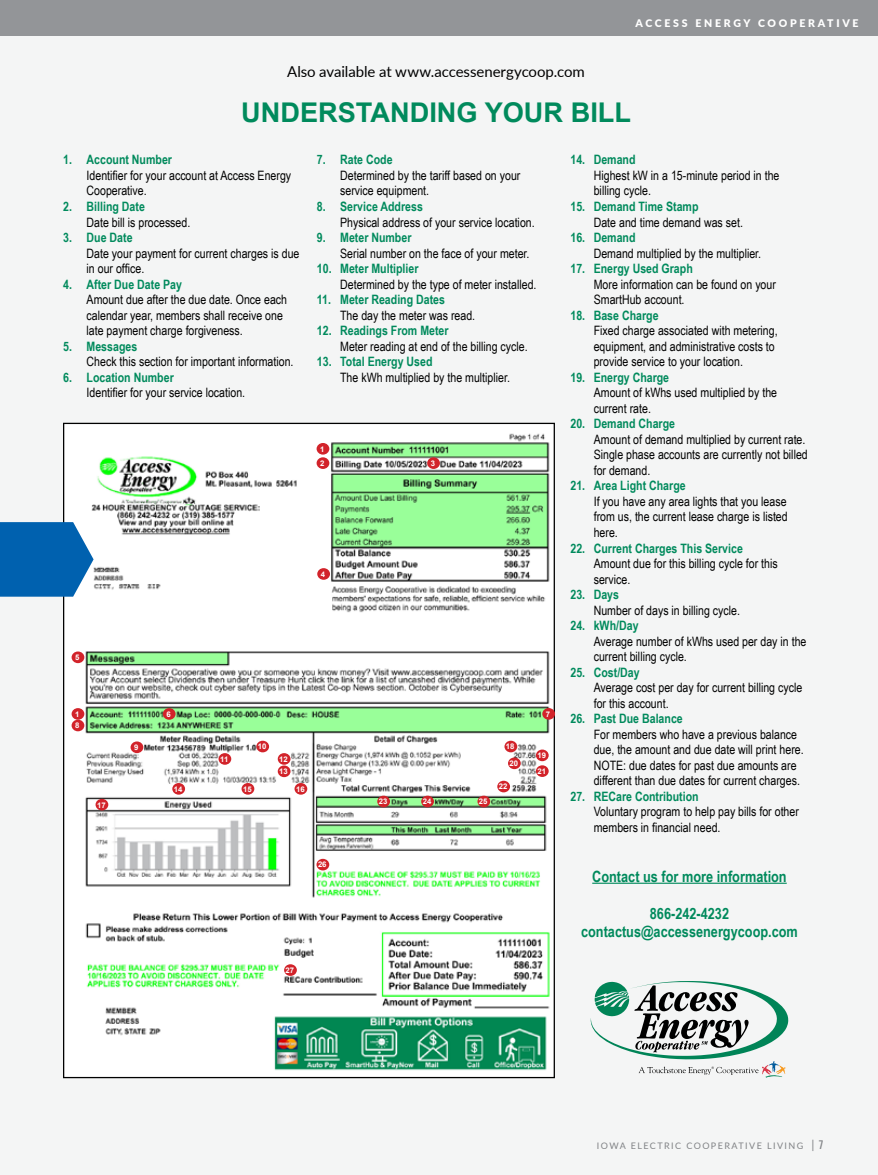
<style>
.page{position:relative;width:878px;height:1175px;background:#fff}
.page>*{position:absolute;margin:0;border:0;box-sizing:border-box;transform-origin:0 0}
.t1{font:700 27.15px "Arial";color:#008a5c}
.t2{font:700 15.45px/18.6px "Arial Narrow";color:#008a5c;text-align:center}
.t3{font:15px "Lato";letter-spacing:-.005em;color:#000}
.t4{font:12.9px/15.5px "Arial Narrow";color:#000}
.t5{font:700 12.9px "Arial Narrow";color:#008a5c}
.t6{font:900 10.5px "Lato";letter-spacing:.26em;color:#fff}
.t7{font:9px "Lato";letter-spacing:.16em;color:#808285}
.t8{font:700 7.8px/14.4px "Arial";color:#fff}
.s1{font-size:12px}
.s2{font-family:"Univers";font-stretch:ultra-condensed;font-size:12px}
</style>
<div class="page">
<div style="left:0;top:0;width:878px;height:1174px;background:#f4f5f5"></div>
<div style="left:0;top:0;width:878px;height:35px;background:#939598"></div>
<img style="left:65px;top:425px;width:488px;height:651px">
<div style="left:316px;top:443px;width:13px;height:11px;background:#d2232a;border-radius:50%"></div>
<div style="left:316px;top:457px;width:13px;height:12px;background:#d2232a;border-radius:50%"></div>
<div style="left:427px;top:457px;width:13px;height:12px;background:#d2232a;border-radius:50%"></div>
<div style="left:317px;top:568px;width:13px;height:12px;background:#d2232a;border-radius:50%"></div>
<div style="left:72px;top:651px;width:12px;height:12px;background:#d2232a;border-radius:50%"></div>
<div style="left:72px;top:708px;width:12px;height:11px;background:#d2232a;border-radius:50%"></div>
<div style="left:72px;top:719px;width:12px;height:12px;background:#d2232a;border-radius:50%"></div>
<div style="left:163px;top:708px;width:12px;height:11px;background:#d2232a;border-radius:50%"></div>
<div style="left:131px;top:741px;width:12px;height:12px;background:#d2232a;border-radius:50%"></div>
<div style="left:256px;top:740px;width:13px;height:12px;background:#d2232a;border-radius:50%"></div>
<div style="left:218px;top:753px;width:13px;height:11px;background:#d2232a;border-radius:50%"></div>
<div style="left:278px;top:753px;width:12px;height:11px;background:#d2232a;border-radius:50%"></div>
<div style="left:278px;top:765px;width:12px;height:12px;background:#d2232a;border-radius:50%"></div>
<div style="left:294px;top:783px;width:13px;height:11px;background:#d2232a;border-radius:50%"></div>
<div style="left:241px;top:783px;width:13px;height:11px;background:#d2232a;border-radius:50%"></div>
<div style="left:172px;top:783px;width:13px;height:11px;background:#d2232a;border-radius:50%"></div>
<div style="left:95px;top:799px;width:13px;height:11px;background:#d2232a;border-radius:50%"></div>
<div style="left:284px;top:964px;width:13px;height:11px;background:#d2232a;border-radius:50%"></div>
<div style="left:504px;top:740px;width:13px;height:12px;background:#d2232a;border-radius:50%"></div>
<div style="left:536px;top:749px;width:12px;height:12px;background:#d2232a;border-radius:50%"></div>
<div style="left:508px;top:757px;width:12px;height:12px;background:#d2232a;border-radius:50%"></div>
<div style="left:536px;top:765px;width:12px;height:12px;background:#d2232a;border-radius:50%"></div>
<div style="left:497px;top:780px;width:13px;height:12px;background:#d2232a;border-radius:50%"></div>
<div style="left:377px;top:795px;width:13px;height:12px;background:#d2232a;border-radius:50%"></div>
<div style="left:421px;top:795px;width:13px;height:12px;background:#d2232a;border-radius:50%"></div>
<div style="left:477px;top:795px;width:13px;height:12px;background:#d2232a;border-radius:50%"></div>
<div style="left:316px;top:858px;width:13px;height:12px;background:#d2232a;border-radius:50%"></div>
<hr style="left:592px;top:882px;width:194px;height:1px;background:#008a5c">
<div style="left:542px;top:708px;width:13px;height:11px;background:#d2232a;border-radius:50%"></div>
<svg style="left:590px;top:981px;width:198px;height:96px"></svg>
<svg style="left:0;top:522px;width:94px;height:74px;background:#1c72b8"></svg>
<p class="t3" style="left:287px;top:61px;width:299px">Also available at www.accessenergycoop.com</p>
<p class="t6" style="left:635px;top:15px;width:224px">ACCESS ENERGY COOPERATIVE</p>
<h1 class="t1" style="left:241px;top:93px;width:391px">UNDERSTANDING YOUR BILL</h1>
<p class="t5" style="left:570px;top:150px;width:67px">14. Demand</p>
<p class="t4" style="left:593px;top:167px;width:187px">Highest kW in a 15-minute period in the billing cycle.</p>
<p class="t5" style="left:570px;top:197px;width:129px">15. Demand Time Stamp</p>
<p class="t4" style="left:593px;top:214px;width:151px">Date and time demand was set.</p>
<p class="t5" style="left:570px;top:228px;width:67px">16. Demand</p>
<p class="t4" style="left:593px;top:245px;width:169px">Demand multiplied by the multiplier.</p>
<p class="t5" style="left:570px;top:259px;width:124px">17. Energy Used Graph</p>
<p class="t4" style="left:593px;top:276px;width:184px">More information can be found on your<br>SmartHub account.</p>
<p class="t5" style="left:570px;top:305px;width:90px">18. Base Charge</p>
<p class="t4" style="left:593px;top:322px;width:185px">Fixed charge associated with metering, equipment, and administrative costs to provide service to your location.</p>
<p class="t5" style="left:570px;top:367px;width:100px">19. Energy Charge</p>
<p class="t4" style="left:593px;top:384px;width:185px">Amount of kWhs used multiplied by the current rate.</p>
<p class="t5" style="left:570px;top:414px;width:106px">20. Demand Charge</p>
<p class="t4" style="left:593px;top:431px;width:215px">Amount of demand multiplied by current rate.<br>Single phase accounts are currently not billed for demand.</p>
<p class="t5" style="left:570px;top:476px;width:117px">21. Area Light Charge</p>
<p class="t4" style="left:593px;top:493px;width:195px;text-align:justify">If you have any area lights that you lease from us, the current lease charge is listed here.</p>
<p class="t5" style="left:570px;top:538px;width:174px">22. Current Charges This Service</p>
<p class="t4" style="left:593px;top:555px;width:185px">Amount due for this billing cycle for this service.</p>
<p class="t5" style="left:570px;top:585px;width:50px">23. Days</p>
<p class="t4" style="left:593px;top:602px;width:148px">Number of days in billing cycle.</p>
<p class="t5" style="left:570px;top:616px;width:70px">24. kWh/Day</p>
<p class="t4" style="left:593px;top:633px;width:214px">Average number of kWhs used per day in the current billing cycle.</p>
<p class="t5" style="left:570px;top:662px;width:71px">25. Cost/Day</p>
<p class="t4" style="left:593px;top:679px;width:210px">Average cost per day for current billing cycle for this account.</p>
<p class="t5" style="left:570px;top:709px;width:114px">26. Past Due Balance</p>
<p class="t4" style="left:593px;top:726px;width:211px">For members who have a previous balance due, the amount and due date will print here.<br>NOTE: due dates for past due amounts are different than due dates for current charges.</p>
<p class="t5" style="left:570px;top:786px;width:130px">27. RECare Contribution</p>
<p class="t4" style="left:593px;top:803px;width:207px">Voluntary program to help pay bills for other members in financial need.</p>
<p class="t2" style="left:592px;top:866px;width:196px">Contact us for more information</p>
<p class="t2" style="left:581px;top:903px;width:218px">866-242-4232 contactus@accessenergycoop.com</p>
<p class="t5" style="left:317px;top:150px;width:77px">7. Rate Code</p>
<p class="t4" style="left:340px;top:167px;width:182px">Determined by the tariff based on your service equipment.</p>
<p class="t5" style="left:317px;top:197px;width:107px">8. Service Address</p>
<p class="t4" style="left:340px;top:214px;width:196px">Physical address of your service location.</p>
<p class="t5" style="left:317px;top:228px;width:96px">9. Meter Number</p>
<p class="t4" style="left:340px;top:245px;width:191px">Serial number on the face of your meter.</p>
<p class="t5" style="left:317px;top:259px;width:103px">10. Meter Multiplier</p>
<p class="t4" style="left:340px;top:276px;width:198px">Determined by the type of meter installed.</p>
<p class="t5" style="left:317px;top:290px;width:130px">11. Meter Reading Dates</p>
<p class="t4" style="left:340px;top:307px;width:136px">The day the meter was read.</p>
<p class="t5" style="left:317px;top:321px;width:133px">12. Readings From Meter</p>
<p class="t4" style="left:340px;top:338px;width:189px">Meter reading at end of the billing cycle.</p>
<p class="t5" style="left:317px;top:352px;width:117px">13. Total Energy Used</p>
<p class="t4" style="left:340px;top:369px;width:171px">The kWh multiplied by the multiplier.</p>
<p class="t5" style="left:63px;top:150px;width:110px">1. Account Number</p>
<p class="t4" style="left:87px;top:167px;width:206px">Identifier for your account at Access Energy<br>Cooperative.</p>
<p class="t5" style="left:63px;top:197px;width:83px">2. Billing Date</p>
<p class="t4" style="left:87px;top:214px;width:105px">Date bill is processed.</p>
<p class="t5" style="left:63px;top:228px;width:71px">3. Due Date</p>
<p class="t4" style="left:87px;top:245px;width:214px">Date your payment for current charges is due in our office.</p>
<p class="t5" style="left:63px;top:274px;width:120px">4. After Due Date Pay</p>
<p class="t4" style="left:87px;top:291px;width:202px">Amount due after the due date. Once each calendar year, members shall receive one late payment charge forgiveness.</p>
<p class="t5" style="left:63px;top:336px;width:75px">5. Messages</p>
<p class="t4" style="left:87px;top:353px;width:208px">Check this section for important information.</p>
<p class="t5" style="left:63px;top:367px;width:112px">6. Location Number</p>
<p class="t4" style="left:87px;top:384px;width:160px">Identifier for your service location.</p>
<p class="t8" style="left:320px;top:442px;width:6px">1<br>2</p>
<p class="t8" style="left:431px;top:456px;width:6px">3</p>
<p class="t8" style="left:321px;top:567px;width:6px">4</p>
<p class="t8" style="left:75px;top:650px;width:6px">5</p>
<p class="t8" style="left:75px;top:708px;width:6px;line-height:11.6px">1<br>8</p>
<p class="t8" style="left:166px;top:707px;width:6px">6</p>
<p class="t8" style="left:134px;top:740px;width:6px">9</p>
<p class="t8" style="left:258px;top:739px;width:10px">10</p>
<p class="t8" style="left:220px;top:752px;width:10px">11</p>
<p class="t8" style="left:279px;top:753px;width:10px;line-height:12.5px">12<br>13</p>
<p class="t8" style="left:174px;top:781px;width:10px">14</p>
<p class="t8" style="left:243px;top:781px;width:10px">15</p>
<p class="t8" style="left:296px;top:781px;width:10px">16</p>
<p class="t8" style="left:97px;top:797px;width:10px">17</p>
<p class="t8" style="left:546px;top:707px;width:6px">7</p>
<p class="t8" style="left:506px;top:739px;width:10px">18</p>
<p class="t8" style="left:537px;top:748px;width:10px">19</p>
<p class="t8" style="left:509px;top:756px;width:10px">20</p>
<p class="t8" style="left:537px;top:764px;width:10px">21</p>
<p class="t8" style="left:499px;top:779px;width:10px">22</p>
<p class="t8" style="left:379px;top:794px;width:10px">23</p>
<p class="t8" style="left:422px;top:794px;width:10px">24</p>
<p class="t8" style="left:479px;top:794px;width:10px">25</p>
<p class="t8" style="left:318px;top:857px;width:10px">26</p>
<p class="t8" style="left:285px;top:963px;width:10px">27</p>
<p class="t7" style="left:596px;top:1139px;width:228px">IOWA ELECTRIC COOPERATIVE LIVING <span class="s1">|</span> <span class="s2">7</span></p>
</div>
